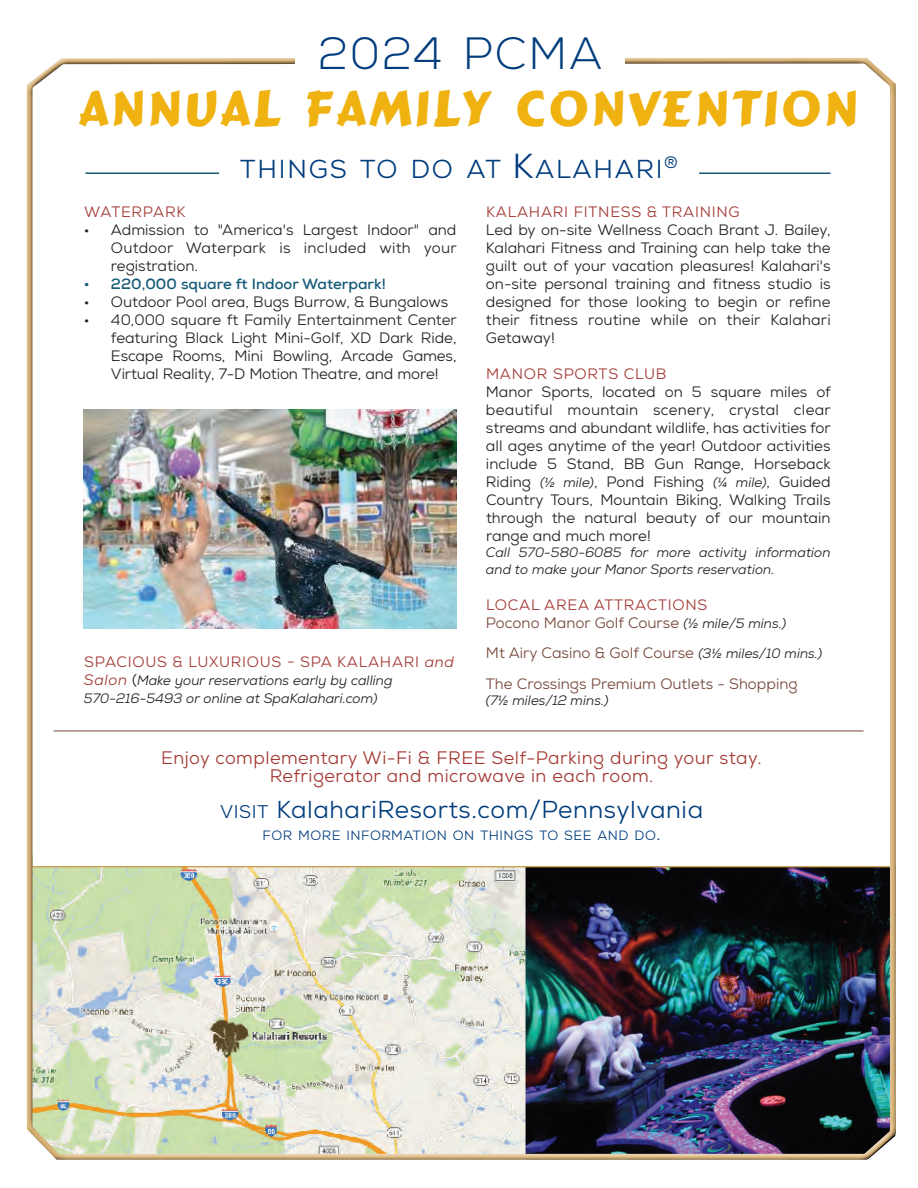
<style>
.page{position:relative;width:918px;height:1188px;background:#fff}
.page>*{position:absolute;margin:0;border:0;box-sizing:border-box;transform-origin:0 0}
.t1{font:49.5px "Signboard";letter-spacing:.06em;color:#efb211}
.t2{font:300 45px "Nexa";letter-spacing:.04em;color:#013d7d}
.t3{font:25.8px "Nexa";letter-spacing:.065em;color:#013d7d}
.t4{font:24.3px "Nexa";letter-spacing:.025em;color:#013d7d}
.t5{font:18px/18px "Nexa";letter-spacing:.025em;color:#a33833;text-align:center}
.t6{font:15px/18px "Nexa";color:#231f20;text-align:justify}
.t7{font:15px/18px "Nexa";color:#75473a}
.t8{font:15px "Nexa";letter-spacing:.05em;color:#a33833}
.t9{font:700 15px "Nexa";color:#175b77}
.t10{font:italic 13.5px/16.2px "Nexa";color:#231f20}
.t11{font:13.35px "Nexa";letter-spacing:.035em;color:#013d7d}
.s1{font-size:34.5px}
.s2{font-style:italic;font-size:13.5px}
.s3{color:#a33833}
.s4{font-style:italic;font-size:13.5px;color:#231f20}
.s5{font-style:italic}
.s6{font-size:15px;color:#a33833}
.s7{font-style:normal;font-size:15px}
.s8{font-size:18.3px}
.s9{font-size:17.85px}
</style>
<div class="page">
<div style="left:25px;top:61px;width:873px;height:1099px;background:#231f20;opacity:.75"></div>
<div style="left:295px;top:24px;width:329px;height:60px;background:#fff"></div>
<hr style="left:86px;top:172px;width:745px;height:2px;background:#175b77">
<div style="left:220px;top:149px;width:479px;height:37px;background:#fff"></div>
<hr style="left:54px;top:731px;width:810px;height:1px;background:#75473a">
<img style="left:83px;top:409px;width:373px;height:220px">
<h2 class="t2" style="left:318px;top:27px;width:286px">2024 PCMA</h2>
<h1 class="t1" style="left:79px;top:78px;width:781px">ANNUAL FAMILY CONVENTION</h1>
<h3 class="t3" style="left:240px;top:152px;width:439px">THINGS TO DO AT <span class="s1">K</span>ALAHARI<sup>®</sup></h3>
<p class="t8" style="left:486px;top:202px;width:255px">KALAHARI FITNESS &amp; TRAINING</p>
<p class="t6" style="left:486px;top:221px;width:346px">Led by on-site Wellness Coach Brant J. Bailey, Kalahari Fitness and Training can help take the guilt out of your vacation pleasures! Kalahari's on-site personal training and fitness studio is designed for those looking to begin or refine their fitness routine while on their Kalahari Getaway!</p>
<p class="t8" style="left:486px;top:364px;width:182px">MANOR SPORTS CLUB</p>
<p class="t6" style="left:486px;top:383px;width:346px">Manor Sports, located on 5 square miles of beautiful mountain scenery, crystal clear streams and abundant wildlife, has activities for all ages anytime of the year! Outdoor activities include 5 Stand, BB Gun Range, Horseback Riding <span class="s2">(½ mile)</span>, Pond Fishing <span class="s2">(¼ mile)</span>, Guided Country Tours, Mountain Biking, Walking Trails through the natural beauty of our mountain range and much more!</p>
<p class="t10" style="left:486px;top:545px;width:346px">Call 570-580-6085 for more activity information and to make your Manor Sports reservation.</p>
<p class="t7" style="left:486px;top:595px;width:302px"><span class="s3">LOCAL AREA ATTRACTIONS<br></span>Pocono Manor Golf Course <span class="s4">(½ mile/5 mins.)</span></p>
<p class="t7" style="left:486px;top:638px;width:338px;line-height:30.6px">Mt Airy Casino &amp; Golf Course <span class="s4">(3½ miles/10 mins.)<br></span>The Crossings Premium Outlets - Shopping</p>
<p class="t10" style="left:486px;top:692px;width:124px">(7½ miles/12 mins.)</p>
<p class="t8" style="left:84px;top:202px;width:103px">WATERPARK</p>
<p class="t6" style="left:111px;top:221px;width:347px;text-indent:-27px">• Admission to "America's Largest Indoor" and Outdoor Waterpark is included with your registration.</p>
<p class="t9" style="left:84px;top:274px;width:303px">• 220,000 square ft Indoor Waterpark!</p>
<p class="t6" style="left:84px;top:293px;width:366px">• Outdoor Pool area, Bugs Burrow, &amp; Bungalows</p>
<p class="t6" style="left:111px;top:311px;width:347px;text-indent:-27px">• 40,000 square ft Family Entertainment Center featuring Black Light Mini-Golf, XD Dark Ride, Escape Rooms, Mini Bowling, Arcade Games, Virtual Reality, 7-D Motion Theatre, and more!</p>
<p class="t8" style="left:84px;top:652px;width:371px">SPACIOUS &amp; LUXURIOUS - SPA KALAHARI <span class="s5">and</span></p>
<p class="t10" style="left:84px;top:672px;width:310px;line-height:18px"><span class="s6">Salon</span> <span class="s7">(</span>Make your reservations early by calling<br>570-216-5493 or online at SpaKalahari.com)</p>
<p class="t5" style="left:161px;top:749px;width:602px">Enjoy complementary Wi-Fi &amp; FREE Self-Parking during your stay.<br>Refrigerator and microwave in each room.</p>
<h3 class="t4" style="left:220px;top:795px;width:485px"><span class="s8">VISIT</span> KalahariResorts.com/Pennsylvania</h3>
<p class="t11" style="left:263px;top:827px;width:399px">FOR MORE INFORMATION ON THINGS TO SEE AND DO<span class="s9">.</span></p>
</div>
